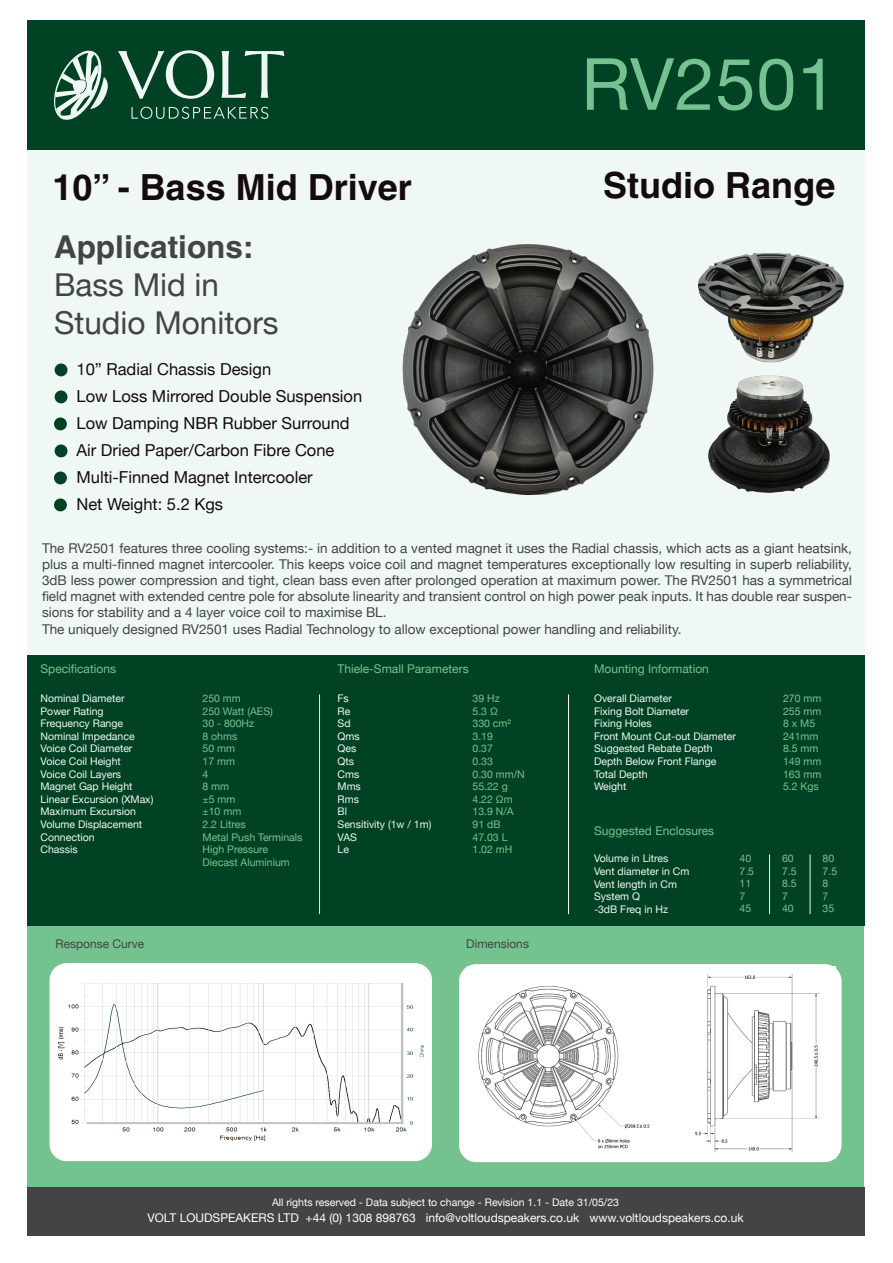
<style>
.page{position:relative;width:893px;height:1263px;background:#fff}
.page>*{position:absolute;margin:0;border:0;box-sizing:border-box;transform-origin:0 0}
.t1{font:72px "Helvetica Neue";letter-spacing:.01em;color:#75c291}
.t2{font:700 36px "Helvetica";color:#140a0f}
.t3{font:31.5px/37.8px "Helvetica Neue";color:#434445}
.t4{font:700 31.5px "Helvetica";color:#434445}
.t5{font:16.5px/27px "Helvetica Neue";color:#140a0f}
.t6{font:13.5px/16.2px "Helvetica Neue";color:#434445}
.t7{font:12px "Helvetica Neue";color:#fff}
.t8{font:12px "Helvetica Neue";color:#75c291}
.t9{font:12px "Helvetica Neue";color:#434445}
.t10{font:10.5px/12.6px "Helvetica Neue";color:#eff8f5}
.t11{font:10.5px/12.6px "Helvetica Neue";color:#75c291}
.t12{font:10.5px "Helvetica Neue";color:#fff}
</style>
<div class="page">
<div style="left:27px;top:925px;width:837px;height:270px;background:#75c291"></div>
<div style="left:27px;top:654px;width:837px;height:271px;background:#024224"></div>
<hr style="left:770px;top:854px;width:1px;height:60px;background:#124e32">
<hr style="left:769px;top:854px;width:1px;height:60px;background:#eff8f5">
<hr style="left:810px;top:854px;width:1px;height:60px;background:#eff8f5">
<hr style="left:568px;top:694px;width:1px;height:220px;background:#fff">
<div style="left:459px;top:964px;width:383px;height:198px;background:#fff;border-radius:17px"></div>
<img style="left:478px;top:974px;width:342px;height:179px">
<hr style="left:319px;top:694px;width:1px;height:220px;background:#e2e3e2">
<div style="left:49px;top:963px;width:383px;height:198px;background:#fff;border-radius:17px"></div>
<img style="left:58px;top:983px;width:366px;height:158px">
<div style="left:27px;top:150px;width:837px;height:504px;background:#eff8f5"></div>
<img style="left:402px;top:244px;width:252px;height:251px">
<img style="left:708px;top:367px;width:157px;height:134px">
<img style="left:698px;top:253px;width:164px;height:115px">
<div style="left:54px;top:498px;width:13px;height:13px;background:#024224;border-radius:50%"></div>
<div style="left:54px;top:471px;width:13px;height:13px;background:#024224;border-radius:50%"></div>
<div style="left:55px;top:444px;width:13px;height:13px;background:#024224;border-radius:50%"></div>
<div style="left:54px;top:417px;width:13px;height:13px;background:#024224;border-radius:50%"></div>
<div style="left:55px;top:390px;width:13px;height:13px;background:#024224;border-radius:50%"></div>
<div style="left:55px;top:363px;width:13px;height:13px;background:#024224;border-radius:50%"></div>
<div style="left:27px;top:21px;width:837px;height:129px;background:#024224"></div>
<svg style="left:118px;top:50px;width:96px;height:49px"></svg>
<svg style="left:221px;top:51px;width:63px;height:47px"></svg>
<svg style="left:132px;top:107px;width:136px;height:12px"></svg>
<svg style="left:54px;top:50px;width:54px;height:70px"></svg>
<div style="left:27px;top:1187px;width:837px;height:49px;background:#434445"></div>
<h1 class="t1" style="left:581px;top:41px;width:257px">RV2501</h1>
<h2 class="t2" style="left:52px;top:165px;width:361px">10” - Bass Mid Driver</h2>
<h2 class="t2" style="left:603px;top:164px;width:234px">Studio Range</h2>
<h3 class="t4" style="left:54px;top:228px;width:201px">Applications:</h3>
<h3 class="t3" style="left:54px;top:265px;width:226px">Bass Mid in<br>Studio Monitors</h3>
<p class="t5" style="left:76px;top:355px;width:287px">10” Radial Chassis Design<br>Low Loss Mirrored Double Suspension<br>Low Damping NBR Rubber Surround<br>Air Dried Paper/Carbon Fibre Cone</p>
<p class="t5" style="left:76px;top:490px;width:148px">Net Weight: 5.2 Kgs</p>
<p class="t5" style="left:76px;top:463px;width:238px">Multi-Finned Magnet Intercooler</p>
<p class="t6" style="left:42px;top:539px;width:812px">The RV2501 features three cooling systems:- in addition to a vented magnet it uses the Radial chassis, which acts as a giant heatsink, plus a multi-finned magnet intercooler. This keeps voice coil and magnet temperatures exceptionally low resulting in superb reliability, 3dB less power compression and tight, clean bass even after prolonged operation at maximum power. The RV2501 has a symmetrical field magnet with extended centre pole for absolute linearity and transient control on high power peak inputs. It has double rear suspen&shy;sions for stability and a 4 layer voice coil to maximise BL.<br>The uniquely designed RV2501 uses Radial Technology to allow exceptional power handling and reliability.</p>
<p class="t8" style="left:40px;top:662px;width:77px">Specifications</p>
<p class="t10" style="left:40px;top:692px;width:114px">Nominal Diameter<br>Power Rating<br>Frequency Range<br>Nominal Impedance<br>Voice Coil Diameter<br>Voice Coil Height<br>Voice Coil Layers<br>Magnet Gap Height<br>Linear Excursion (XMax)<br>Maximum Excursion<br>Volume Displacement<br>Connection<br>Chassis</p>
<p class="t11" style="left:203px;top:692px;width:101px">250 mm<br>250 Watt (AES)<br>30 - 800Hz<br>8 ohms<br>50 mm<br>17 mm<br>4<br>8 mm<br>±5 mm<br>±10 mm<br>2.2 Litres<br>Metal Push Terminals<br>High Pressure<br>Diecast Aluminium</p>
<p class="t9" style="left:56px;top:936px;width:90px">Response Curve</p>
<p class="t8" style="left:338px;top:662px;width:133px">Thiele-Small Parameters</p>
<p class="t10" style="left:338px;top:692px;width:95px">Fs<br>Re<br>Sd<br>Qms<br>Qes<br>Qts<br>Cms<br>Mms<br>Rms<br>Bl<br>Sensitivity (1w / 1m)<br>VAS<br>Le</p>
<p class="t11" style="left:472px;top:692px;width:54px">39 Hz<br>5.3 Ω<br>330 cm²<br>3.19<br>0.37<br>0.33<br>0.30 mm/N<br>55.22 g<br>4.22 Ωm<br>13.9 N/A<br>91 dB<br>47.03 L<br>1.02 mH</p>
<p class="t9" style="left:466px;top:936px;width:64px">Dimensions</p>
<p class="t8" style="left:594px;top:662px;width:116px">Mounting Information</p>
<p class="t10" style="left:594px;top:692px;width:143px">Overall Diameter<br>Fixing Bolt Diameter<br>Fixing Holes<br>Front Mount Cut-out Diameter<br>Suggested Rebate Depth<br>Depth Below Front Flange<br>Total Depth<br>Weight</p>
<p class="t11" style="left:783px;top:692px;width:40px">270 mm<br>255 mm<br>8 x M5<br>241mm<br>8.5 mm<br>149 mm<br>163 mm<br>5.2 Kgs</p>
<p class="t8" style="left:594px;top:824px;width:122px">Suggested Enclosures</p>
<p class="t10" style="left:594px;top:852px;width:97px">Volume in Litres<br>Vent diameter in Cm<br>Vent length in Cm<br>System Q<br>-3dB Freq in Hz</p>
<p class="t11" style="left:739px;top:852px;width:16px">40<br>7.5<br>11<br>7<br>45</p>
<p class="t11" style="left:782px;top:852px;width:16px">60<br>7.5<br>8.5<br>7<br>40</p>
<p class="t11" style="left:823px;top:852px;width:16px">80<br>7.5<br>8<br>7<br>35</p>
<p class="t12" style="left:272px;top:1196px;width:348px">All rights reserved - Data subject to change - Revision 1.1 - Date 31/05/23</p>
<p class="t7" style="left:147px;top:1211px;width:598px">VOLT LOUDSPEAKERS LTD +44 (0) 1308 898763 info@voltloudspeakers.co.uk www.voltloudspeakers.co.uk</p>
</div>
